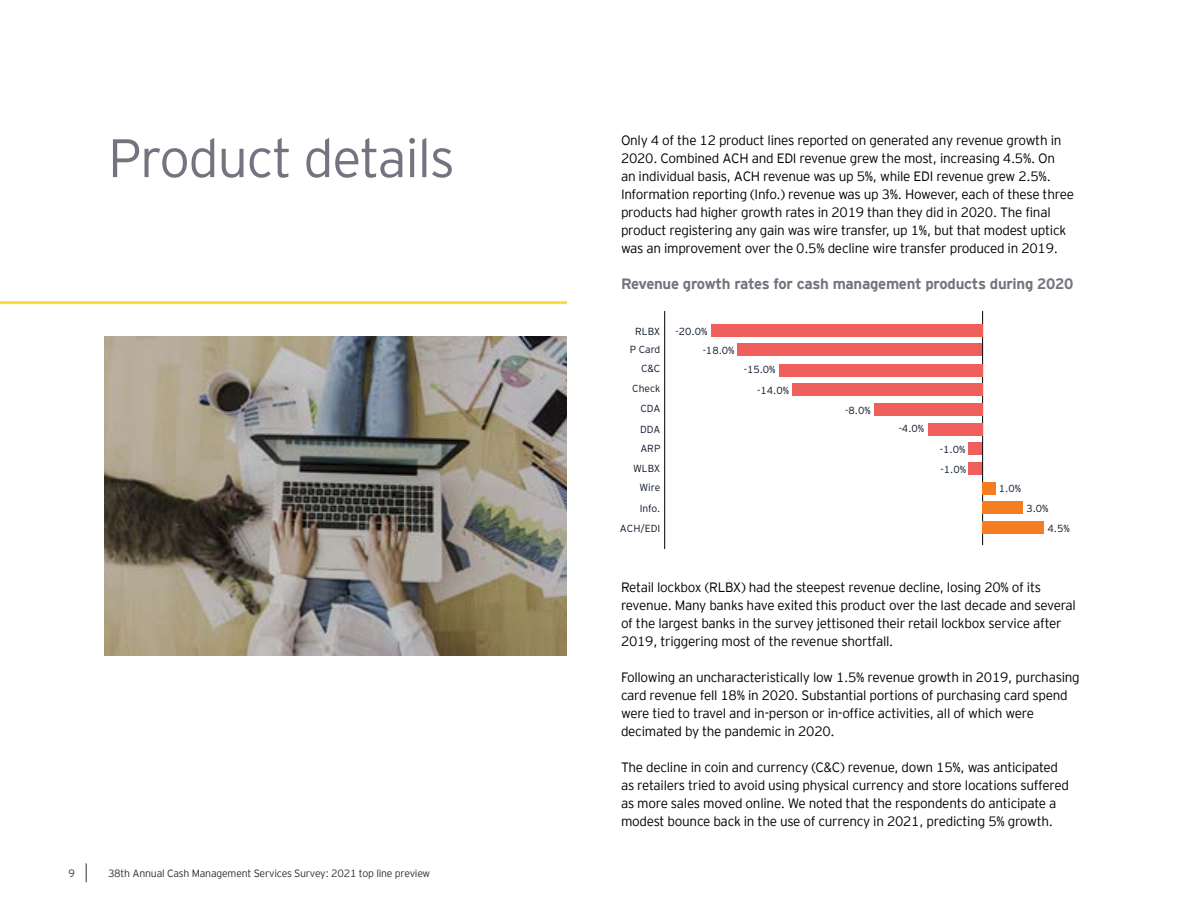
<style>
.page{position:relative;width:1188px;height:918px;background:#fff}
.page>*{position:absolute;margin:0;border:0;box-sizing:border-box;transform-origin:0 0}
.t1{font:300 54px "EY Interstate";letter-spacing:-.025em;color:#747480}
.t2{font:700 15px "EY Interstate";letter-spacing:-.02em;color:#747480}
.t3{font:300 13.5px/18px "EY Interstate";letter-spacing:-.02em;color:#000}
.t4{font:300 10.5px "EY Interstate";letter-spacing:-.02em;color:#2e2e38}
.t5{font:300 10.2px/19.8px "EY Interstate";color:#0a1627}
</style>
<div class="page">
<svg style="left:86px;top:863px;width:1px;height:19px"></svg>
<hr style="left:0;top:301px;width:567px;height:3px;background:#ffdc34">
<svg style="left:664px;top:311px;width:380px;height:238px"></svg>
<img style="left:105px;top:337px;width:462px;height:318px">
<h1 class="t1" style="left:108px;top:120px;width:348px">Product details</h1>
<p class="t3" style="left:621px;top:130px;width:454px">Only 4 of the 12 product lines reported on generated any revenue growth in 2020. Combined ACH and EDI revenue grew the most, increasing 4.5%. On<br>an individual basis, ACH revenue was up 5%, while EDI revenue grew 2.5%.<br>Information reporting (Info.) revenue was up 3%. However, each of these three products had higher growth rates in 2019 than they did in 2020. The final product registering any gain was wire transfer, up 1%, but that modest uptick was an improvement over the 0.5% decline wire transfer produced in 2019.</p>
<p class="t2" style="left:621px;top:273px;width:454px">Revenue growth rates for cash management products during 2020</p>
<p class="t5" style="left:630px;top:322px;width:32px;line-height:18.1px;text-align:center">RLBX<br>P Card</p>
<p class="t5" style="left:675px;top:321px;width:33px">-20.0%</p>
<p class="t5" style="left:703px;top:340px;width:33px">-18.0%</p>
<p class="t5" style="left:632px;top:358px;width:30px;text-align:right">C&amp;C<br>Check<br>CDA</p>
<p class="t5" style="left:757px;top:358px;width:33px;line-height:21.1px;text-indent:-14px">-15.0% -14.0%</p>
<p class="t5" style="left:845px;top:400px;width:27px">-8.0%</p>
<p class="t5" style="left:640px;top:419px;width:22px">DDA</p>
<p class="t5" style="left:899px;top:418px;width:27px">-4.0%</p>
<p class="t5" style="left:640px;top:438px;width:21px">ARP</p>
<p class="t5" style="left:633px;top:458px;width:29px">WLBX</p>
<p class="t5" style="left:940px;top:438px;width:28px;line-height:20.4px">-1.0% -1.0%</p>
<p class="t5" style="left:640px;top:477px;width:22px">Wire</p>
<p class="t5" style="left:999px;top:478px;width:24px">1.0%</p>
<p class="t5" style="left:640px;top:498px;width:22px">Info.</p>
<p class="t5" style="left:1026px;top:497px;width:24px">3.0%</p>
<p class="t5" style="left:620px;top:518px;width:42px">ACH/EDI</p>
<p class="t5" style="left:1048px;top:518px;width:24px">4.5%</p>
<p class="t4" style="left:69px;top:866px;width:8px">9</p>
<p class="t4" style="left:108px;top:866px;width:324px">38th Annual Cash Management Services Survey: 2021 top line preview</p>
<p class="t3" style="left:621px;top:577px;width:456px">Retail lockbox (RLBX) had the steepest revenue decline, losing 20% of its revenue. Many banks have exited this product over the last decade and several of the largest banks in the survey jettisoned their retail lockbox service after 2019, triggering most of the revenue shortfall.</p>
<p class="t3" style="left:621px;top:667px;width:460px">Following an uncharacteristically low 1.5% revenue growth in 2019, purchasing card revenue fell 18% in 2020. Substantial portions of purchasing card spend were tied to travel and in-person or in-office activities, all of which were decimated by the pandemic in 2020.</p>
<p class="t3" style="left:621px;top:757px;width:449px">The decline in coin and currency (C&amp;C) revenue, down 15%, was anticipated as retailers tried to avoid using physical currency and store locations suffered as more sales moved online. We noted that the respondents do anticipate a modest bounce back in the use of currency in 2021, predicting 5% growth.</p>
</div>
